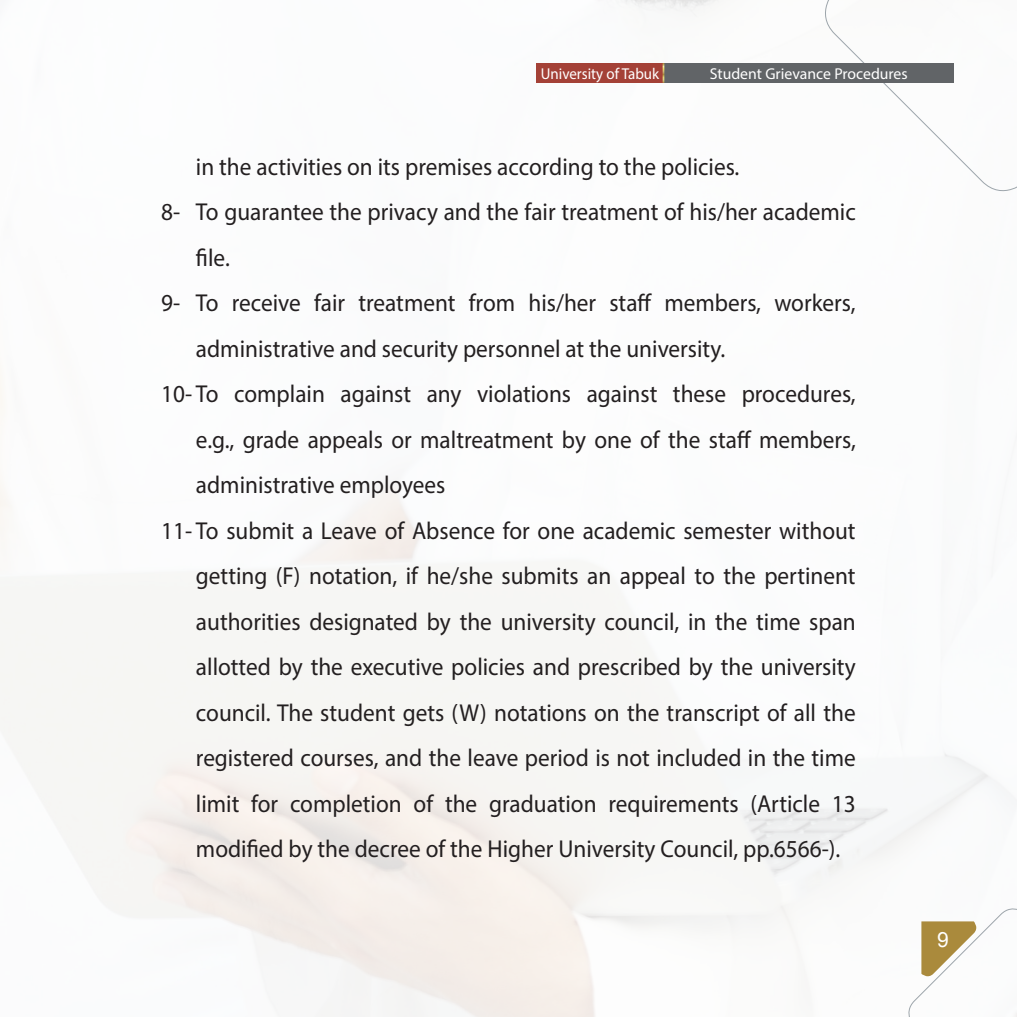
<style>
.page{position:relative;width:1017px;height:1017px;background:#fff}
.page>*{position:absolute;margin:0;border:0;box-sizing:border-box;transform-origin:0 0}
.t1{font:24.5px/45.5px "Myriad Pro";color:#231f20;scale:.95 1}
.t2{font:21px "Arial";color:#fff}
.t3{font:15.75px "Myriad Pro";color:#fff}
.t4{font:15.75px "Myriad Pro";color:#fff;scale:.95 1}
</style>
<div class="page">
<svg style="left:812px;top:0;width:205px;height:1017px"></svg>
<div style="left:663px;top:63px;width:291px;height:20px;background:#616467"></div>
<div style="left:536px;top:63px;width:127px;height:20px;background:#a44137"></div>
<svg style="left:901px;top:902px;width:116px;height:115px"></svg>
<svg style="left:663px;top:63px;width:1px;height:20px"></svg>
<p class="t4" style="left:541px;top:64px;width:126px">University of Tabuk</p>
<p class="t3" style="left:710px;top:64px;width:199px">Student Grievance Procedures</p>
<p class="t1" style="left:196px;top:143px;width:574px">in the activities on its premises according to the policies.</p>
<p class="t1" style="left:196px;top:189px;width:696px;text-indent:-35px">8- To guarantee the privacy and the fair treatment of his/her academic file.</p>
<p class="t1" style="left:196px;top:280px;width:696px;text-indent:-35px">9- To receive fair treatment from his/her staff members, workers, administrative and security personnel at the university.</p>
<p class="t1" style="left:196px;top:371px;width:696px;text-align:justify;text-indent:-35px">10- To complain against any violations against these procedures, e.g., grade appeals or maltreatment by one of the staff members, administrative employees</p>
<p class="t1" style="left:196px;top:507px;width:696px;text-align:justify;text-indent:-35px">11- To submit a Leave of Absence for one academic semester without getting (F) notation, if he/she submits an appeal to the pertinent authorities designated by the university council, in the time span allotted by the executive policies and prescribed by the university council. The student gets (W) notations on the transcript of all the registered courses, and the leave period is not included in the time limit for completion of the graduation requirements (Article 13 modified by the decree of the Higher University Council, pp.6566-).</p>
<p class="t2" style="left:937px;top:926px;width:13px">9</p>
</div>
